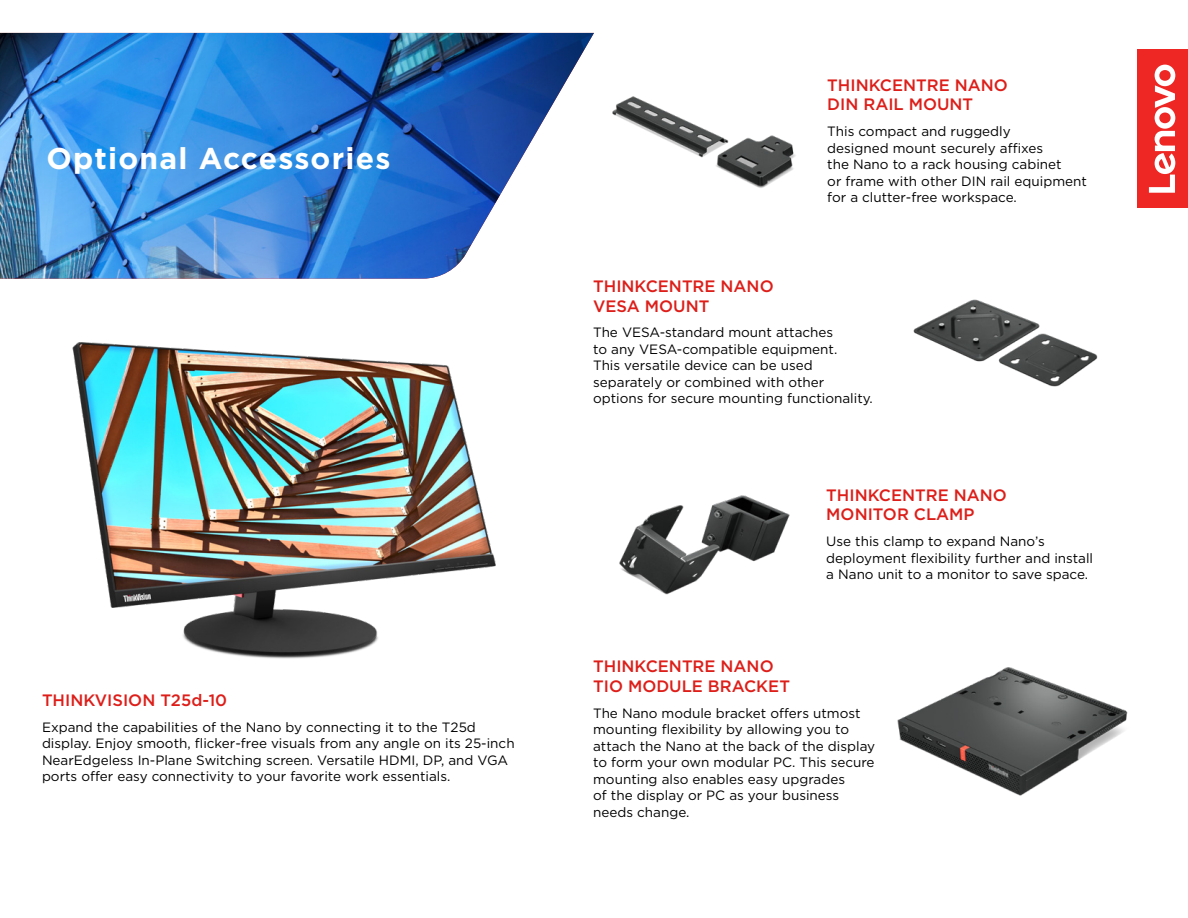
<style>
.page{position:relative;width:1188px;height:918px;background:#fff}
.page>*{position:absolute;margin:0;border:0;box-sizing:border-box;transform-origin:0 0}
.t1{font:700 30px "Gotham";letter-spacing:.04em;color:#fff}
.t2{font:500 16.5px "Gotham";color:#dd1e19}
.body_01{font:13.5px/16.5px "Gotham";color:#000}
</style>
<div class="page">
<img style="left:0;top:33px;width:594px;height:246px">
<div style="left:1137px;top:50px;width:51px;height:158px;background:#ee2624"></div>
<svg style="left:1149px;top:65px;width:26px;height:128px"></svg>
<img style="left:612px;top:96px;width:184px;height:92px">
<img style="left:619px;top:495px;width:171px;height:100px">
<img style="left:913px;top:299px;width:185px;height:88px">
<img style="left:72px;top:342px;width:424px;height:317px">
<img style="left:897px;top:667px;width:231px;height:129px">
<p class="t1" style="left:46px;top:138px;width:345px">Optional Accessories</p>
<p class="t2" style="left:42px;top:690px;width:187px">THINKVISION T25d-10</p>
<p class="body_01" style="left:42px;top:719px;width:474px">Expand the capabilities of the Nano by connecting it to the T25d display. Enjoy smooth, flicker-free visuals from any angle on its 25-inch NearEdgeless In-Plane Switching screen. Versatile HDMI, DP, and VGA ports offer easy connectivity to your favorite work essentials.</p>
<p class="t2" style="left:827px;top:74px;width:182px">THINKCENTRE NANO</p>
<p class="t2" style="left:827px;top:94px;width:147px">DIN RAIL MOUNT</p>
<p class="body_01" style="left:827px;top:123px;width:261px">This compact and ruggedly<br>designed mount securely affixes<br>the Nano to a rack housing cabinet<br>or frame with other DIN rail equipment for a clutter-free workspace.</p>
<p class="t2" style="left:593px;top:275px;width:182px">THINKCENTRE NANO</p>
<p class="t2" style="left:593px;top:295px;width:118px">VESA MOUNT</p>
<p class="body_01" style="left:593px;top:324px;width:281px">The VESA-standard mount attaches<br>to any VESA-compatible equipment.<br>This versatile device can be used separately or combined with other options for secure mounting functionality.</p>
<p class="t2" style="left:826px;top:484px;width:182px">THINKCENTRE NANO</p>
<p class="t2" style="left:826px;top:504px;width:150px">MONITOR CLAMP</p>
<p class="body_01" style="left:826px;top:533px;width:268px">Use this clamp to expand Nano’s deployment flexibility further and install a Nano unit to a monitor to save space.</p>
<p class="t2" style="left:593px;top:656px;width:182px">THINKCENTRE NANO</p>
<p class="t2" style="left:593px;top:675px;width:198px">TIO MODULE BRACKET</p>
<p class="body_01" style="left:593px;top:705px;width:284px">The Nano module bracket offers utmost mounting flexibility by allowing you to attach the Nano at the back of the display</p>
<p class="body_01" style="left:593px;top:754px;width:283px">to form your own modular PC. This secure mounting also enables easy upgrades</p>
<p class="body_01" style="left:593px;top:787px;width:248px">of the display or PC as your business</p>
<p class="body_01" style="left:593px;top:804px;width:98px">needs change.</p>
</div>
